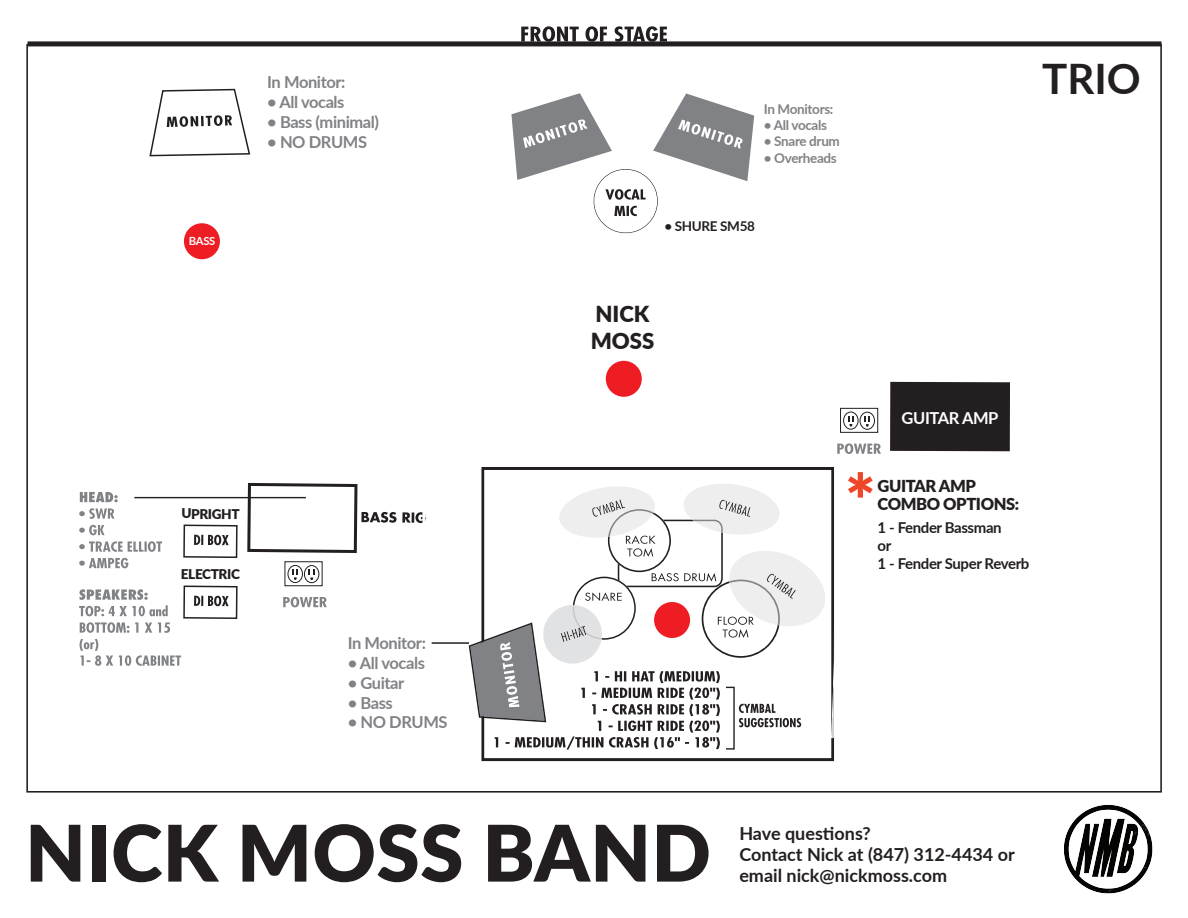
<style>
.page{position:relative;width:1188px;height:918px;background:#fff}
.page>*{position:absolute;margin:0;border:0;box-sizing:border-box;transform-origin:0 0}
.t1{font:900 78px "Lato";letter-spacing:.005em;color:#231f20}
.t2{font:700 42px "Lato";color:#231f20}
.t3{font:900 22.05px/26.5px "Lato";color:#231f20}
.t4{font:700 18px/21px "Lato";color:#231f20}
.t5{font:700 16.5px "Lato";letter-spacing:-.025em;color:#808285}
.t6{font:900 16.5px/18px "Lato";letter-spacing:-.025em;color:#231f20}
.t7{font:700 16.5px "Lato";letter-spacing:-.025em;color:#fff}
.t8{font:700 15px/18px "Lato";letter-spacing:-.025em;color:#231f20}
.t9{font:700 13.5px "Lato";letter-spacing:-.025em;color:#808285}
.t10{font:900 13.5px "Lato";color:#231f20}
.t11{font:700 13.5px "Lato";letter-spacing:-.025em;color:#231f20}
.t12{font:700 11.25px "Lato";color:#fff}
</style>
<div class="page">
<svg style="left:246px;top:482px;width:176px;height:71px"></svg>
<svg style="left:80px;top:492px;width:38px;height:10px"></svg>
<svg style="left:79px;top:508px;width:35px;height:11px"></svg>
<svg style="left:79px;top:525px;width:26px;height:10px"></svg>
<svg style="left:79px;top:541px;width:83px;height:11px"></svg>
<svg style="left:79px;top:558px;width:49px;height:10px"></svg>
<svg style="left:79px;top:589px;width:89px;height:27px"></svg>
<svg style="left:80px;top:622px;width:90px;height:11px"></svg>
<svg style="left:80px;top:639px;width:101px;height:27px"></svg>
<div style="left:284px;top:561px;width:39px;height:25px;border:1px solid #231f20"></div>
<div style="left:288px;top:565px;width:15px;height:18px;border:1px solid #231f20;border-radius:50%"></div>
<svg style="left:292px;top:570px;width:6px;height:10px"></svg>
<div style="left:304px;top:565px;width:15px;height:18px;border:1px solid #231f20;border-radius:50%"></div>
<svg style="left:309px;top:570px;width:5px;height:10px"></svg>
<svg style="left:283px;top:597px;width:44px;height:10px"></svg>
<svg style="left:521px;top:26px;width:146px;height:15px"></svg>
<div style="left:28px;top:41px;width:1134px;height:5px;background:#231f20"></div>
<svg style="left:149px;top:88px;width:102px;height:69px"></svg>
<svg style="left:848px;top:416px;width:5px;height:11px"></svg>
<svg style="left:864px;top:416px;width:6px;height:11px"></svg>
<div style="left:840px;top:408px;width:38px;height:25px;border:1px solid #231f20"></div>
<div style="left:843px;top:412px;width:15px;height:17px;border:1px solid #231f20;border-radius:50%"></div>
<div style="left:860px;top:412px;width:15px;height:18px;border:1px solid #231f20;border-radius:50%"></div>
<svg style="left:837px;top:443px;width:44px;height:11px"></svg>
<hr style="left:134px;top:497px;width:172px;height:1px;background:#231f20">
<svg style="left:481px;top:467px;width:353px;height:294px"></svg>
<div style="left:710px;top:680px;width:16px;height:73px;background:#fff"></div>
<svg style="left:469px;top:481px;width:362px;height:269px"></svg>
<div style="left:654px;top:602px;width:36px;height:36px;background:#ee1d23;border-radius:50%"></div>
<hr style="left:432px;top:642px;width:37px;height:2px;background:#231f20">
<svg style="left:511px;top:93px;width:243px;height:141px"></svg>
<div style="left:892px;top:383px;width:117px;height:67px;background:#231f20"></div>
<div style="left:890px;top:382px;width:120px;height:69px;border:3px solid #231f20"></div>
<div style="left:184px;top:223px;width:36px;height:36px;background:#ee1d23;border-radius:50%"></div>
<div style="left:606px;top:361px;width:36px;height:36px;background:#ee1d23;border-radius:50%"></div>
<img style="left:1064px;top:805px;width:89px;height:89px">
<svg style="left:848px;top:472px;width:25px;height:26px"></svg>
<svg style="left:183px;top:524px;width:55px;height:34px"></svg>
<svg style="left:183px;top:585px;width:55px;height:34px"></svg>
<p class="t12" style="left:189px;top:233px;width:28px">BASS</p>
<p class="t5" style="left:267px;top:70px;width:80px">In Monitor:</p>
<p class="t5" style="left:267px;top:90px;width:79px">• All vocals</p>
<p class="t5" style="left:267px;top:110px;width:113px">• Bass (minimal)</p>
<p class="t5" style="left:267px;top:129px;width:101px">• NO DRUMS</p>
<p class="t10" style="left:182px;top:503px;width:60px;rotate:1deg">UPRIGHT</p>
<p class="t10" style="left:181px;top:564px;width:60px;rotate:1deg">ELECTRIC</p>
<p class="t5" style="left:348px;top:631px;width:80px">In Monitor:</p>
<p class="t5" style="left:348px;top:651px;width:79px">• All vocals</p>
<p class="t5" style="left:348px;top:671px;width:58px">• Guitar</p>
<p class="t5" style="left:348px;top:690px;width:47px">• Bass</p>
<p class="t5" style="left:348px;top:710px;width:101px">• NO DRUMS</p>
<p class="t9" style="left:764px;top:99px;width:71px">In Monitors:</p>
<p class="t9" style="left:764px;top:115px;width:65px">• All vocals</p>
<p class="t9" style="left:764px;top:132px;width:78px">• Snare drum</p>
<p class="t9" style="left:764px;top:148px;width:75px">• Overheads</p>
<p class="t11" style="left:664px;top:216px;width:92px">• SHURE SM58</p>
<h3 class="t3" style="left:591px;top:300px;width:65px">NICK<br>MOSS</h3>
<h2 class="t2" style="left:1042px;top:48px;width:100px">TRIO</h2>
<p class="t7" style="left:902px;top:406px;width:98px">GUITAR AMP</p>
<p class="t6" style="left:878px;top:477px;width:143px">GUITAR AMP<br>COMBO OPTIONS:</p>
<p class="t8" style="left:878px;top:518px;width:153px">1 - Fender Bassman<br>or<br>1 - Fender Super Reverb</p>
<h1 class="t1" style="left:25px;top:794px;width:687px">NICK MOSS BAND</h1>
<p class="t4" style="left:739px;top:822px;width:277px">Have questions?<br>Contact Nick at (847) 312-4434 or email nick@nickmoss.com</p>
</div>
